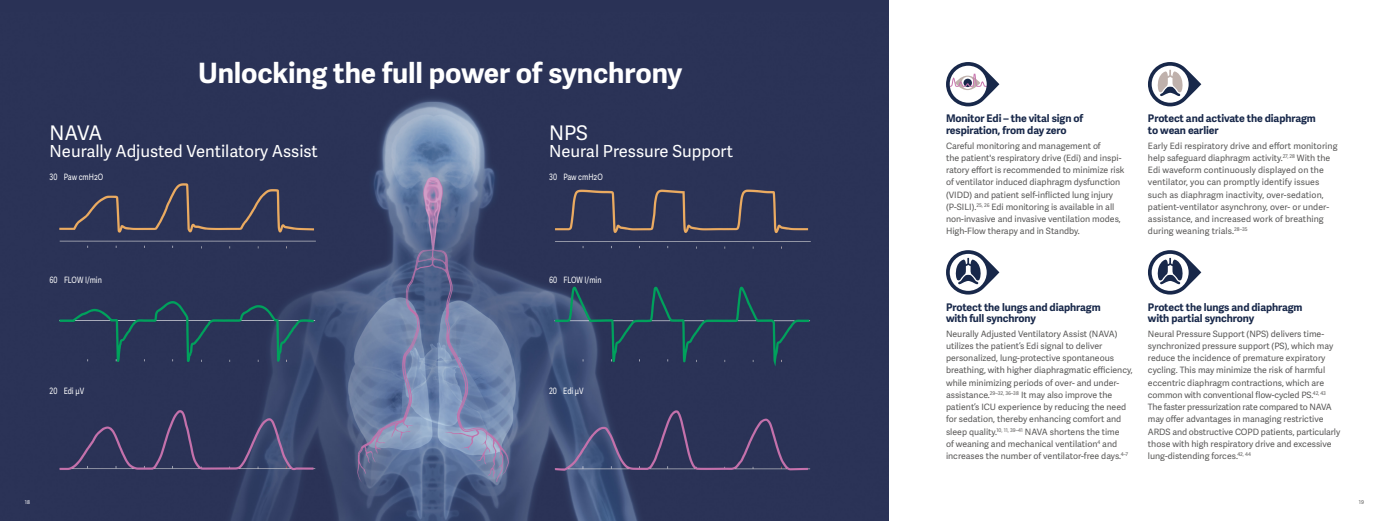
<style>
.page{position:relative;width:1389px;height:521px;background:#fff}
.page>*{position:absolute;margin:0;border:0;box-sizing:border-box;transform-origin:0 0}
.t1{font:700 28px "Adelle Sans";letter-spacing:-.005em;color:#fff}
.t2{font:20.12px "Adelle Sans";letter-spacing:-.02em;color:#fff}
.t3{font:16.62px "Adelle Sans";color:#fff}
.t4{font:700 10.5px/11.4px "Adelle Sans";letter-spacing:-.01em;color:#18284a}
.t5{font:8.75px/12.2px "Adelle Sans";color:#595857}
.t6{font:8.75px "Adelle Sans";color:#fff;scale:.82 1}
.t7{font:5.25px "Adelle Sans";color:#595857}
.t8{font:5.25px "Adelle Sans";color:#fff}
</style>
<div class="page">
<img style="left:0;top:0;width:888px;height:521px">
<svg style="left:946px;top:62px;width:53px;height:44px"></svg>
<svg style="left:946px;top:250px;width:53px;height:45px"></svg>
<svg style="left:1148px;top:62px;width:53px;height:44px"></svg>
<svg style="left:1148px;top:250px;width:53px;height:45px"></svg>
<h1 class="t1" style="left:198px;top:56px;width:486px">Unlocking the full power of synchrony</h1>
<h2 class="t2" style="left:549px;top:122px;width:40px">NPS</h2>
<h3 class="t3" style="left:549px;top:142px;width:185px">Neural Pressure Support</h3>
<h2 class="t2" style="left:50px;top:122px;width:54px">NAVA</h2>
<h3 class="t3" style="left:50px;top:142px;width:270px">Neurally Adjusted Ventilatory Assist</h3>
<p class="t6" style="left:50px;top:172px;width:67px">30 Paw cmH2O</p>
<p class="t6" style="left:549px;top:172px;width:67px">30 Paw cmH2O</p>
<p class="t6" style="left:50px;top:275px;width:65px">60 FLOW I/min</p>
<p class="t6" style="left:549px;top:275px;width:65px">60 FLOW I/min</p>
<p class="t6" style="left:50px;top:386px;width:44px">20 Edi µV</p>
<p class="t6" style="left:549px;top:386px;width:44px">20 Edi µV</p>
<p class="t8" style="left:25px;top:499px;width:7px">18</p>
<p class="t4" style="left:946px;top:113px;width:139px">Monitor Edi – the vital sign of respiration, from day zero</p>
<p class="t5" style="left:946px;top:140px;width:180px">Careful monitoring and management of<br>the patient's respiratory drive (Edi) and inspi&shy;ratory effort is recommended to minimize risk of ventilator induced diaphragm dysfunction (VIDD) and patient self-inflicted lung injury (P-SILI).<sup>25,</sup> <sup>26</sup> Edi monitoring is available in all non-invasive and invasive ventilation modes, High-Flow therapy and in Standby.</p>
<p class="t4" style="left:1148px;top:113px;width:169px">Protect and activate the diaphragm to wean earlier</p>
<p class="t5" style="left:1148px;top:140px;width:191px">Early Edi respiratory drive and effort monitoring help safeguard diaphragm activity.<sup>27,</sup> <sup>28</sup> With the Edi waveform continuously displayed on the ventilator, you can promptly identify issues such as diaphragm inactivity, over-sedation, patient-ventilator asynchrony, over- or under&shy;assistance, and increased work of breathing during weaning trials.<sup>28–35</sup></p>
<p class="t4" style="left:946px;top:301px;width:156px">Protect the lungs and diaphragm with full synchrony</p>
<p class="t5" style="left:946px;top:328px;width:188px">Neurally Adjusted Ventilatory Assist (NAVA) utilizes the patient’s Edi signal to deliver personalized, lung-protective spontaneous breathing, with higher diaphragmatic efficiency, while minimizing periods of over- and under&shy;assistance.<sup>29–32,</sup> <sup>36–38</sup> It may also improve the patient’s ICU experience by reducing the need for sedation, thereby enhancing comfort and sleep quality.<sup>10,</sup> <sup>11,</sup> <sup>39–41</sup> NAVA shortens the time<br>of weaning and mechanical ventilation<sup>4</sup> and increases the number of ventilator-free days.<sup>4–7</sup></p>
<p class="t4" style="left:1148px;top:301px;width:156px">Protect the lungs and diaphragm with partial synchrony</p>
<p class="t5" style="left:1148px;top:328px;width:194px">Neural Pressure Support (NPS) delivers time&shy;synchronized pressure support (PS), which may reduce the incidence of premature expiratory cycling. This may minimize the risk of harmful eccentric diaphragm contractions, which are common with conventional flow-cycled PS.<sup>42,</sup> <sup>43<br></sup>The faster pressurization rate compared to NAVA may offer advantages in managing restrictive ARDS and obstructive COPD patients, particularly those with high respiratory drive and excessive lung-distending forces.<sup>42,</sup> <sup>44</sup></p>
<p class="t7" style="left:1359px;top:499px;width:7px">19</p>
</div>
